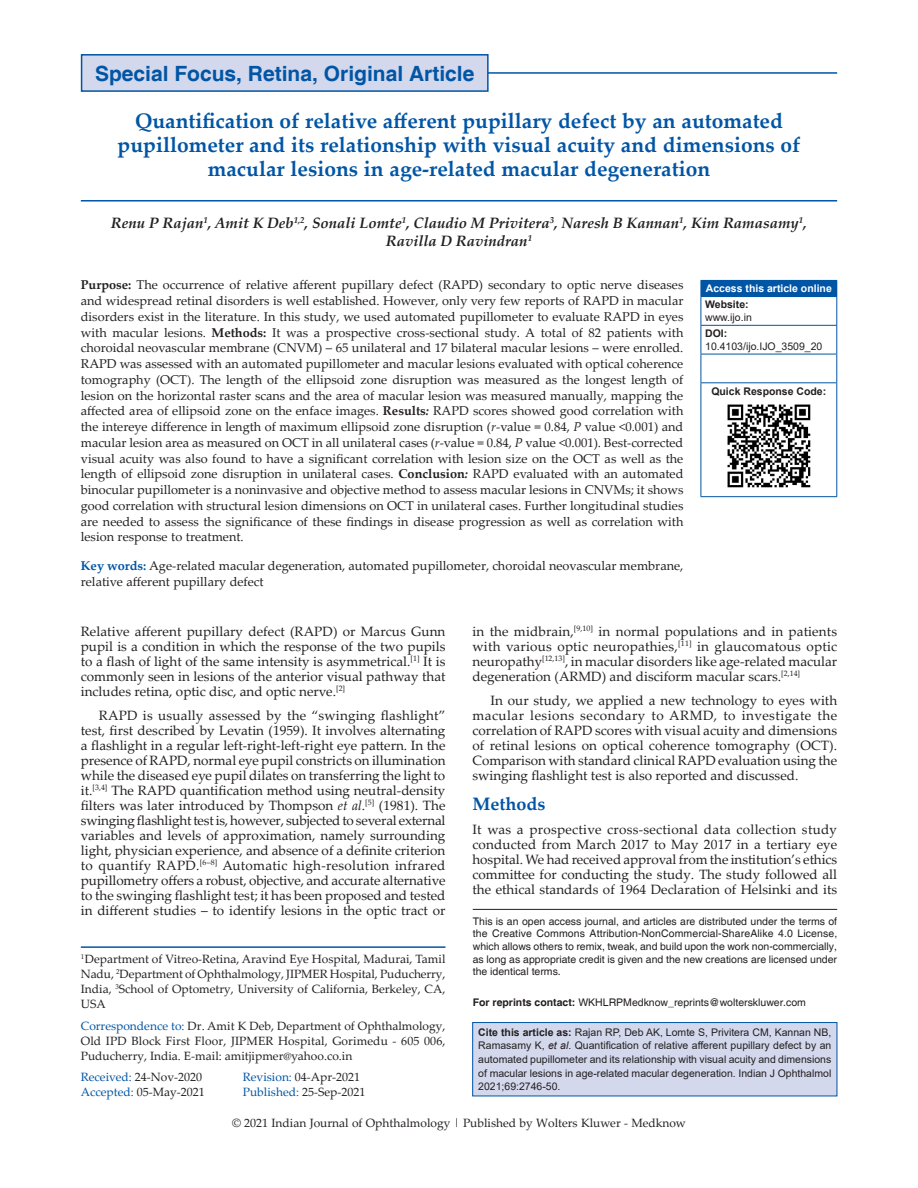
<style>
.page{position:relative;width:918px;height:1188px;background:#fff}
.page>*{position:absolute;margin:0;border:0;box-sizing:border-box;transform-origin:0 0}
.AT{font:700 21px/24px "Palatino Linotype";color:#0155a5;text-align:center}
.AH{font:700 21px "Helvetica";color:#0155a5}
.t1{font:700 18px "Palatino Linotype";color:#0155a5}
.AU{font:italic 700 15px/18px "Palatino Linotype";color:#231f20;text-align:center}
.TX{font:13.5px/15px "Palatino Linotype";color:#231f20;text-align:justify}
.TXFL{font:13.5px/15px "Palatino Linotype";color:#231f20;text-align:justify}
.ABS{font:12.75px/15.8px "Palatino Linotype";color:#231f20;text-align:justify}
.KWD{font:12.75px/15.8px "Palatino Linotype";color:#231f20}
.AFF{font:12px/15px "Palatino Linotype";color:#231f20;text-align:justify}
.ADD{font:12px/15px "Palatino Linotype";color:#231f20;text-align:justify}
.HIS{font:12px "Palatino Linotype";color:#231f20}
.Reprint{font:10.5px/12.6px "Helvetica";color:#231f20;text-align:justify}
.HTC{font:10.5px/13.6px "Arial";color:#231f20}
.t2{font:700 10.5px "Arial";color:#fff}
.t3{font:700 10.5px "Arial";color:#231f20}
.s1{font-weight:700}
.s2{font-weight:700;font-style:italic}
.s3{font-style:italic}
.s4{font-weight:700;color:#0155a5}
.s5{color:#0155a5}
</style>
<div class="page">
<hr style="left:258px;top:72px;width:579px;height:2px;background:#0155a5">
<div style="left:82px;top:55px;width:406px;height:36px;background:#d3d8ec"></div>
<div style="left:81px;top:54px;width:408px;height:38px;border:2px solid #0155a5"></div>
<hr style="left:81px;top:200px;width:756px;height:2px;background:#0155a5">
<div style="left:701px;top:280px;width:136px;height:17px;background:#0155a5"></div>
<hr style="left:701px;top:325px;width:136px;height:1px;background:#0155a5">
<hr style="left:701px;top:354px;width:136px;height:1px;background:#0155a5">
<svg style="left:701px;top:297px;width:1px;height:85px"></svg>
<svg style="left:836px;top:297px;width:1px;height:85px"></svg>
<hr style="left:701px;top:382px;width:136px;height:1px;background:#0155a5">
<hr style="left:701px;top:383px;width:1px;height:113px;background:#0155a5">
<hr style="left:836px;top:383px;width:1px;height:113px;background:#0155a5">
<hr style="left:701px;top:496px;width:136px;height:1px;background:#0155a5">
<img style="left:727px;top:404px;width:84px;height:84px">
<hr style="left:81px;top:946px;width:365px;height:2px;background:#0155a5">
<div style="left:473px;top:1023px;width:364px;height:73px;background:#d3d8ec"></div>
<div style="left:472px;top:1022px;width:365px;height:74px;border:1px solid #0155a5"></div>
<hr style="left:473px;top:909px;width:364px;height:1px;background:#231f20">
<p class="AH" style="left:95px;top:60px;width:381px">Special Focus, Retina, Original Article</p>
<p class="AT" style="left:118px;top:108px;width:684px">Quantification of relative afferent pupillary defect by an automated pupillometer and its relationship with visual acuity and dimensions of macular lesions in age‑related macular degeneration</p>
<p class="AU" style="left:111px;top:213px;width:698px">Renu P Rajan<sup>1</sup>, Amit K Deb<sup>1,2</sup>, Sonali Lomte<sup>1</sup>, Claudio M Privitera<sup>3</sup>, Naresh B Kannan<sup>1</sup>, Kim Ramasamy<sup>1</sup>,<br>Ravilla D Ravindran<sup>1</sup></p>
<p class="t2" style="left:706px;top:281px;width:128px">Access this article online</p>
<p class="HTC" style="left:705px;top:298px;width:48px;line-height:12.6px"><span class="s1">Website: </span>www.ijo.in</p>
<p class="HTC" style="left:705px;top:327px;width:119px;line-height:12.6px"><span class="s1">DOI:<br></span>10.4103/ijo.IJO_3509_20</p>
<p class="t3" style="left:711px;top:384px;width:116px">Quick Response Code:</p>
<p class="ABS" style="left:81px;top:277px;width:604px"><span class="s1">Purpose:</span> The occurrence of relative afferent pupillary defect (RAPD) secondary to optic nerve diseases and widespread retinal disorders is well established. However, only very few reports of RAPD in macular disorders exist in the literature. In this study, we used automated pupillometer to evaluate RAPD in eyes with macular lesions. <span class="s1">Methods:</span> It was a prospective cross‑sectional study. A total of 82 patients with choroidal neovascular membrane (CNVM) – 65 unilateral and 17 bilateral macular lesions – were enrolled.<br>RAPD was assessed with an automated pupillometer and macular lesions evaluated with optical coherence tomography (OCT). The length of the ellipsoid zone disruption was measured as the longest length of lesion on the horizontal raster scans and the area of macular lesion was measured manually, mapping the affected area of ellipsoid zone on the enface images. <span class="s1">Results</span><span class="s2">:</span> RAPD scores showed good correlation with the intereye difference in length of maximum ellipsoid zone disruption (<span class="s3">r</span>‑value = 0.84, <span class="s3">P</span> value &lt;0.001) and macular lesion area as measured on OCT in all unilateral cases (<span class="s3">r</span>‑value = 0.84, <span class="s3">P</span> value &lt;0.001). Best‑corrected visual acuity was also found to have a significant correlation with lesion size on the OCT as well as the length of ellipsoid zone disruption in unilateral cases. <span class="s1">Conclusion</span><span class="s2">:</span> RAPD evaluated with an automated binocular pupillometer is a noninvasive and objective method to assess macular lesions in CNVMs; it shows good correlation with structural lesion dimensions on OCT in unilateral cases. Further longitudinal studies are needed to assess the significance of these findings in disease progression as well as correlation with lesion response to treatment.</p>
<p class="KWD" style="left:81px;top:557px;width:604px"><span class="s4">Key words:</span> Age‑related macular degeneration, automated pupillometer, choroidal neovascular membrane, relative afferent pupillary defect</p>
<p class="TXFL" style="left:81px;top:623px;width:366px">Relative afferent pupillary defect (RAPD) or Marcus Gunn pupil is a condition in which the response of the two pupils to a flash of light of the same intensity is asymmetrical.<sup>[1]</sup> It is commonly seen in lesions of the anterior visual pathway that includes retina, optic disc, and optic nerve.<sup>[2]</sup></p>
<p class="TX" style="left:81px;top:707px;width:366px;text-indent:18px">RAPD is usually assessed by the “swinging flashlight” test, first described by Levatin (1959). It involves alternating a flashlight in a regular left‑right‑left‑right eye pattern. In the presence of RAPD, normal eye pupil constricts on illumination while the diseased eye pupil dilates on transferring the light to it.<sup>[3,4]</sup> The RAPD quantification method using neutral‑density filters was later introduced by Thompson <span class="s3">et al</span>.<sup>[5]</sup> (1981). The swinging flashlight test is, however, subjected to several external variables and levels of approximation, namely surrounding light, physician experience, and absence of a definite criterion to quantify RAPD.<sup>[6–8]</sup> Automatic high‑resolution infrared pupillometry offers a robust, objective, and accurate alternative to the swinging flashlight test; it has been proposed and tested in different studies – to identify lesions in the optic tract or</p>
<p class="AFF" style="left:81px;top:951px;width:366px"><sup>1</sup> Department of Vitreo-Retina, Aravind Eye Hospital, Madurai, Tamil Nadu, <sup>2</sup>Department of Ophthalmology, JIPMER Hospital, Puducherry, India, <sup>3</sup>School of Optometry, University of California, Berkeley, CA, USA</p>
<p class="ADD" style="left:81px;top:1018px;width:366px"><span class="s5">Correspondence to:</span> Dr. Amit K Deb, Department of Ophthalmology, Old IPD Block First Floor, JIPMER Hospital, Gorimedu - 605 006, Puducherry, India. E‑mail: amitjipmer@yahoo.co.in</p>
<p class="HIS" style="left:81px;top:1069px;width:123px"><span class="s5">Received:</span> 24-Nov-2020</p>
<p class="HIS" style="left:243px;top:1069px;width:119px"><span class="s5">Revision:</span> 04-Apr-2021</p>
<p class="HIS" style="left:81px;top:1084px;width:125px"><span class="s5">Accepted:</span> 05-May-2021</p>
<p class="HIS" style="left:243px;top:1084px;width:124px"><span class="s5">Published:</span> 25-Sep-2021</p>
<p class="TX" style="left:472px;top:623px;width:366px">in the midbrain,<sup>[9,10]</sup> in normal populations and in patients with various optic neuropathies,<sup>[11]</sup> in glaucomatous optic neuropathy<sup>[12,13]</sup>, in macular disorders like age‑related macular degeneration (ARMD) and disciform macular scars.<sup>[2,14]</sup></p>
<p class="TX" style="left:472px;top:692px;width:366px;text-indent:18px">In our study, we applied a new technology to eyes with macular lesions secondary to ARMD, to investigate the correlation of RAPD scores with visual acuity and dimensions of retinal lesions on optical coherence tomography (OCT).<br>Comparison with standard clinical RAPD evaluation using the swinging flashlight test is also reported and discussed.</p>
<h1 class="t1" style="left:472px;top:791px;width:74px">Methods</h1>
<p class="TXFL" style="left:472px;top:821px;width:366px">It was a prospective cross‑sectional data collection study conducted from March 2017 to May 2017 in a tertiary eye hospital. We had received approval from the institution’s ethics committee for conducting the study. The study followed all the ethical standards of 1964 Declaration of Helsinki and its</p>
<p class="Reprint" style="left:473px;top:915px;width:366px">This is an open access journal, and articles are distributed under the terms of the Creative Commons Attribution‑NonCommercial‑ShareAlike 4.0 License, which allows others to remix, tweak, and build upon the work non‑commercially, as long as appropriate credit is given and the new creations are licensed under the identical terms.</p>
<p class="Reprint" style="left:473px;top:996px;width:335px"><span class="s1">For reprints contact:</span> WKHLRPMedknow_reprints@wolterskluwer.com</p>
<p class="HTC" style="left:478px;top:1025px;width:355px;text-align:justify"><span class="s1">Cite this article as:</span> Rajan RP, Deb AK, Lomte S, Privitera CM, Kannan NB, Ramasamy K, <span class="s3">et al</span>. Quantification of relative afferent pupillary defect by an automated pupillometer and its relationship with visual acuity and dimensions of macular lesions in age‑related macular degeneration. Indian J Ophthalmol 2021;69:2746-50.</p>
<p class="AFF" style="left:232px;top:1115px;width:455px">© 2021 Indian Journal of Ophthalmology | Published by Wolters Kluwer - Medknow</p>
</div>
